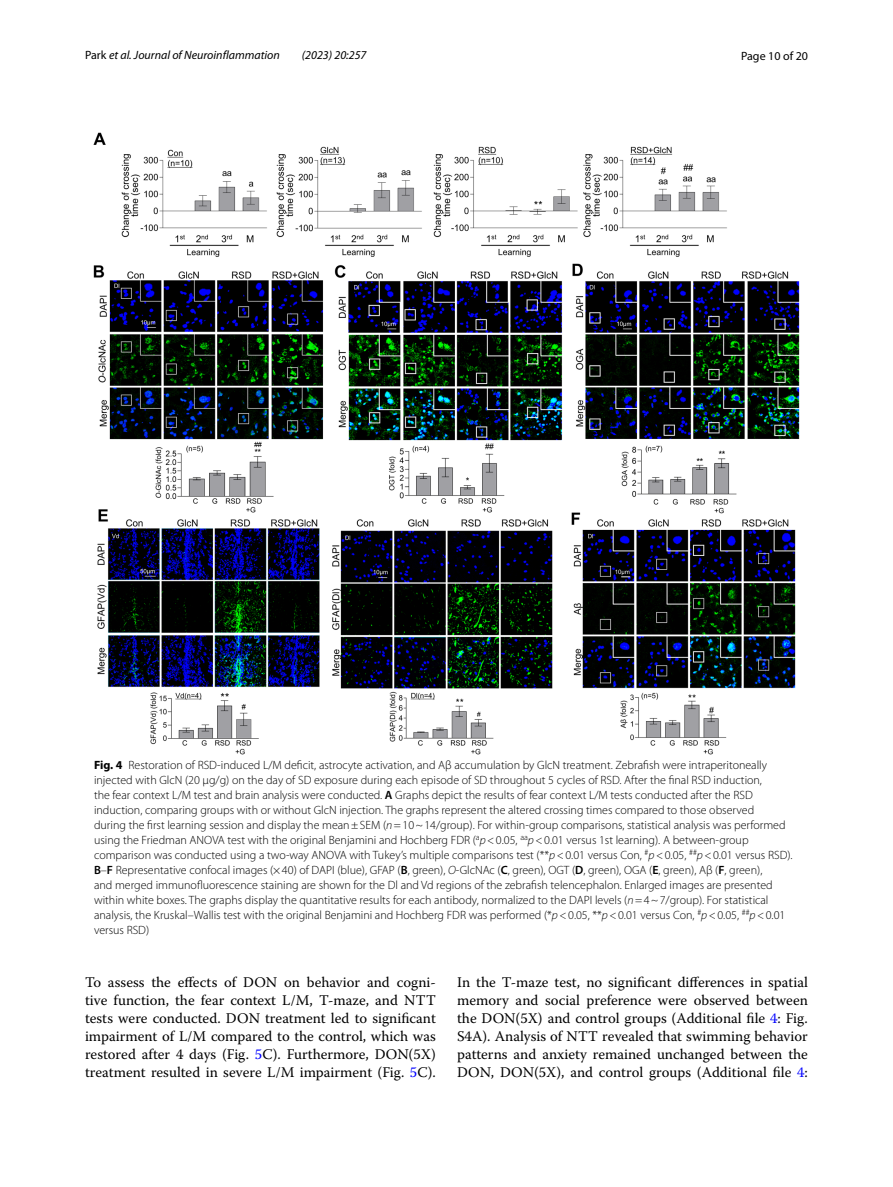
<style>
.page{position:relative;width:893px;height:1187px;background:#fff}
.page>*{position:absolute;margin:0;border:0;box-sizing:border-box;transform-origin:0 0}
.t1{font:14.7px/18px "Warnock Pro";color:#000;text-align:justify}
.t2{font:300 12px/15px "Myriad Pro";color:#000}
.t3{font:italic 12px "Myriad Pro";color:#000}
.t4{font:12px "Myriad Pro";color:#000}
.s1{font-style:normal}
.s2{font-weight:700}
.s3{font-weight:600}
.s4{font-style:italic}
.s5{color:#00f}
</style>
<div class="page">
<img style="left:94px;top:133px;width:705px;height:621px">
<p class="t3" style="left:85px;top:48px;width:196px"><span class="s1">Park</span> et al. Journal of Neuroinflammation</p>
<p class="t3" style="left:302px;top:48px;width:66px">(2023) 20:257</p>
<p class="t4" style="left:741px;top:48px;width:68px">Page 10 of 20</p>
<p class="t2" style="left:94px;top:758px;width:700px"><span class="s2">Fig. 4</span> Restoration of RSD-induced L/M deficit, astrocyte activation, and Aβ accumulation by GlcN treatment. Zebrafish were intraperitoneally injected with GlcN (20 μg/g) on the day of SD exposure during each episode of SD throughout 5 cycles of RSD. After the final RSD induction,<br>the fear context L/M test and brain analysis were conducted. <span class="s3">A</span> Graphs depict the results of fear context L/M tests conducted after the RSD induction, comparing groups with or without GlcN injection. The graphs represent the altered crossing times compared to those observed<br>during the first learning session and display the mean±SEM (<span class="s4">n</span>=10~14/group). For within-group comparisons, statistical analysis was performed using the Friedman ANOVA test with the original Benjamini and Hochberg FDR (<sup>a</sup><span class="s4">p</span>&lt;0.05, <sup>aa</sup><span class="s4">p</span>&lt;0.01 versus 1st learning). A between-group comparison was conducted using a two-way ANOVA with Tukey’s multiple comparisons test (**<span class="s4">p</span>&lt;0.01 versus Con, <sup>#</sup><span class="s4">p</span>&lt;0.05, <sup>##</sup><span class="s4">p</span>&lt;0.01 versus RSD).<br><span class="s3">B</span>–<span class="s3">F</span> Representative confocal images (×40) of DAPI (blue), GFAP (<span class="s3">B</span>, green), <span class="s4">O</span>-GlcNAc (<span class="s3">C</span>, green), OGT (<span class="s3">D</span>, green), OGA (<span class="s3">E</span>, green), Aβ (<span class="s3">F</span>, green),<br>and merged immunofluorescence staining are shown for the Dl and Vd regions of the zebrafish telencephalon. Enlarged images are presented within white boxes. The graphs display the quantitative results for each antibody, normalized to the DAPI levels (<span class="s4">n</span>=4~7/group). For statistical analysis, the Kruskal–Wallis test with the original Benjamini and Hochberg FDR was performed (*<span class="s4">p</span>&lt;0.05, **<span class="s4">p</span>&lt;0.01 versus Con, <sup>#</sup><span class="s4">p</span>&lt;0.05, <sup>##</sup><span class="s4">p</span>&lt;0.01 versus RSD)</p>
<p class="t1" style="left:85px;top:972px;width:352px">To assess the effects of DON on behavior and cogni&shy;tive function, the fear context L/M, T-maze, and NTT tests were conducted. DON treatment led to significant impairment of L/M compared to the control, which was restored after 4 days (Fig. <span class="s5">5</span>C). Furthermore, DON(5X) treatment resulted in severe L/M impairment (Fig. <span class="s5">5</span>C).</p>
<p class="t1" style="left:457px;top:972px;width:352px">In the T-maze test, no significant differences in spatial memory and social preference were observed between the DON(5X) and control groups (Additional file <span class="s5">4</span>: Fig.<br>S4A). Analysis of NTT revealed that swimming behavior patterns and anxiety remained unchanged between the DON, DON(5X), and control groups (Additional file <span class="s5">4</span>:</p>
</div>
